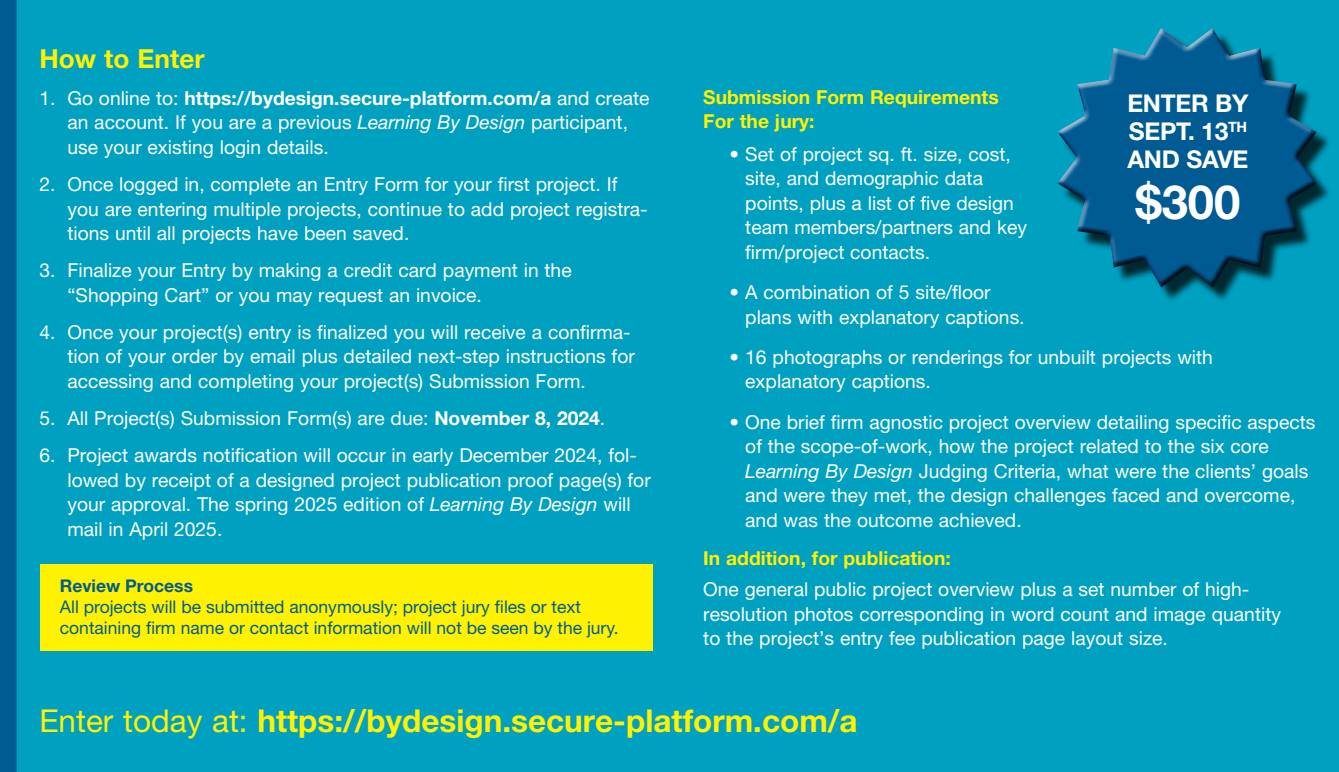
<style>
.page{position:relative;width:1339px;height:772px;background:#00a0c0}
.page>*{position:absolute;margin:0;border:0;box-sizing:border-box;transform-origin:0 0}
.t1{font:700 47.25px "Helvetica Neue LT Std";color:#fff}
.t2{font:700 31.5px "Helvetica Neue LT Std";color:#fff200}
.t3{font:700 26.25px "Helvetica Neue LT Std";color:#fff200}
.t4{font:700 24.5px/28px "Helvetica Neue LT Std";letter-spacing:-.01em;color:#fff;text-align:justify}
.t5{font:19.25px/24.5px "Helvetica Neue LT Std";color:#fff}
.t6{font:700 19.25px/24.5px "Helvetica Neue LT Std";color:#fff200}
.t7{font:17.5px/21px "Helvetica Neue LT Std";color:#005b93}
.t8{font:700 17.5px "Helvetica Neue LT Std";color:#005b93}
.s1{font-weight:700}
.s2{font-style:italic}
.s3{font-weight:400}
</style>
<div class="page">
<div style="left:1061px;top:32px;width:270px;height:270px;background:#000;opacity:.75"></div>
<div style="left:1055px;top:28px;width:262px;height:259px;background:#000;opacity:.75"></div>
<div style="left:1px;top:0;width:16px;height:772px;background:#005b93"></div>
<div style="left:0;top:0;width:11px;height:772px;background:#005b93"></div>
<div style="left:40px;top:564px;width:613px;height:86px;background:#fff200"></div>
<h3 class="t3" style="left:39px;top:42px;width:167px">How to Enter</h3>
<p class="t5" style="left:67px;top:85px;width:583px;text-indent:-28px">1. Go online to: <span class="s1">https://bydesign.secure-platform.com/a</span> and create an account. If you are a previous <span class="s2">Learning By Design</span> participant, use your existing login details.</p>
<p class="t5" style="left:67px;top:172px;width:582px;text-indent:-28px">2. Once logged in, complete an Entry Form for your first project. If you are entering multiple projects, continue to add project registra&shy;tions until all projects have been saved.</p>
<p class="t5" style="left:67px;top:258px;width:506px;text-indent:-28px">3. Finalize your Entry by making a credit card payment in the “Shopping Cart” or you may request an invoice.</p>
<p class="t5" style="left:67px;top:319px;width:569px;text-indent:-28px">4. Once your project(s) entry is finalized you will receive a confirma&shy;tion of your order by email plus detailed next-step instructions for accessing and completing your project(s) Submission Form.</p>
<p class="t5" style="left:39px;top:405px;width:567px">5. All Project(s) Submission Form(s) are due: <span class="s1">November 8, 2024</span>.</p>
<p class="t5" style="left:67px;top:442px;width:585px;text-indent:-28px">6. Project awards notification will occur in early December 2024, fol&shy;lowed by receipt of a designed project publication proof page(s) for your approval. The spring 2025 edition of <span class="s2">Learning By Design</span> will mail in April 2025.</p>
<p class="t8" style="left:60px;top:575px;width:135px">Review Process</p>
<p class="t7" style="left:60px;top:596px;width:560px">All projects will be submitted anonymously; project jury files or text containing firm name or contact information will not be seen by the jury.</p>
<p class="t6" style="left:703px;top:84px;width:297px">Submission Form Requirements<br>For the jury:</p>
<p class="t5" style="left:745px;top:141px;width:283px;text-indent:-16px">• Set of project sq. ft. size, cost, site, and demographic data points, plus a list of five design team members/partners and key firm/project contacts.</p>
<p class="t5" style="left:745px;top:280px;width:281px;text-indent:-16px">• A combination of 5 site/floor plans with explanatory captions.</p>
<p class="t5" style="left:745px;top:344px;width:469px;text-indent:-16px">• 16 photographs or renderings for unbuilt projects with explanatory captions.</p>
<p class="t5" style="left:745px;top:409px;width:571px;text-indent:-16px">• One brief firm agnostic project overview detailing specific aspects of the scope-of-work, how the project related to the six core <span class="s2">Learning By Design</span> Judging Criteria, what were the clients’ goals and were they met, the design challenges faced and overcome, and was the outcome achieved.</p>
<p class="t6" style="left:703px;top:546px;width:249px">In addition, for publication:</p>
<p class="t5" style="left:703px;top:577px;width:579px">One general public project overview plus a set number of high&shy;resolution photos corresponding in word count and image quantity to the project’s entry fee publication page layout size.</p>
<p class="t4" style="left:1127px;top:89px;width:123px">ENTER BY SEPT. 13<sup>TH </sup>AND SAVE</p>
<h1 class="t1" style="left:1135px;top:173px;width:107px">$300</h1>
<h2 class="t2" style="left:39px;top:701px;width:820px"><span class="s3">Enter today at:</span> https://bydesign.secure-platform.com/a</h2>
</div>
